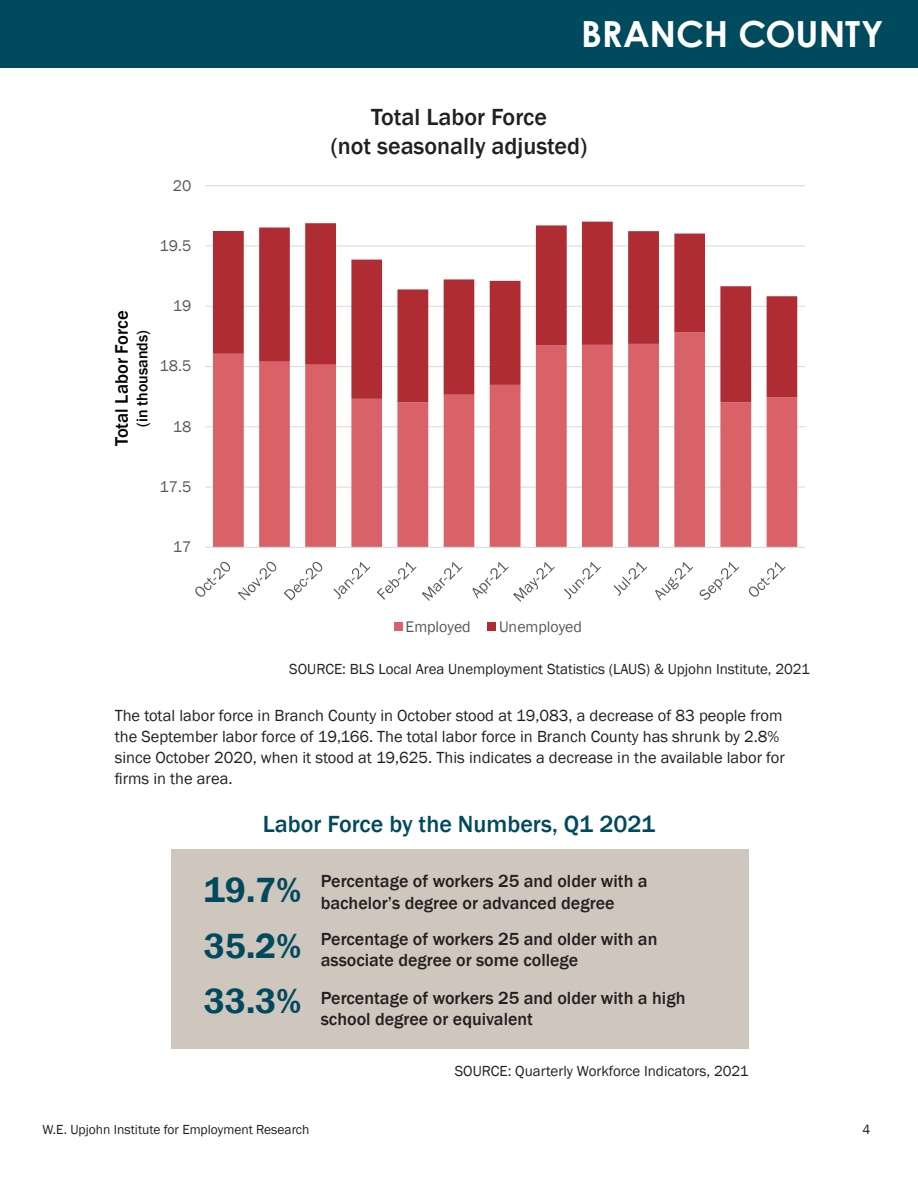
<style>
.page{position:relative;width:918px;height:1188px;background:#fff}
.page>*{position:absolute;margin:0;border:0;box-sizing:border-box;transform-origin:0 0}
.t1{font:600 36px "Franklin Gothic";color:#004a5e}
.t2{font:700 36px "Century Gothic";letter-spacing:-.005em;color:#fff}
.t3{font:500 24px "Franklin Gothic";color:#231f20}
.t4{font:500 24px "Franklin Gothic";color:#004a5e}
.t5{font:500 18.6px "Franklin Gothic";color:#000}
.tan_box_descriptions{font:500 18px/21.6px "Franklin Gothic";color:#231f20}
.Paragraph_Style_1{font:16.5px/21px "Franklin Gothic";color:#231f20}
.t6{font:15.9px "Franklin Gothic";color:#595959}
.t7{font:500 15.9px "Franklin Gothic";color:#000}
.t8{font:15px "Franklin Gothic";color:#231f20}
.t9{font:13.5px "Franklin Gothic";color:#231f20}
</style>
<div class="page">
<div style="left:0;top:0;width:918px;height:68px;background:#004a5e"></div>
<div style="left:171px;top:850px;width:578px;height:199px;background:#cfc6bd"></div>
<hr style="left:205px;top:487px;width:600px;height:1px;background:#d9d9d9">
<hr style="left:205px;top:426px;width:600px;height:1px;background:#d9d9d9">
<hr style="left:205px;top:366px;width:600px;height:1px;background:#d9d9d9">
<hr style="left:205px;top:306px;width:600px;height:1px;background:#d9d9d9">
<hr style="left:205px;top:245px;width:600px;height:1px;background:#d9d9d9">
<hr style="left:205px;top:185px;width:600px;height:1px;background:#d9d9d9">
<svg style="left:213px;top:402px;width:584px;height:145px;fill:#d86268"></svg>
<svg style="left:213px;top:222px;width:584px;height:180px"></svg>
<hr style="left:205px;top:547px;width:600px;height:1px;background:#d9d9d9">
<svg style="left:195px;top:562px;width:35px;height:35px"></svg>
<svg style="left:238px;top:562px;width:38px;height:38px"></svg>
<svg style="left:284px;top:562px;width:39px;height:39px"></svg>
<svg style="left:333px;top:562px;width:37px;height:37px"></svg>
<svg style="left:377px;top:562px;width:39px;height:38px"></svg>
<svg style="left:422px;top:562px;width:41px;height:39px"></svg>
<svg style="left:472px;top:562px;width:83px;height:40px"></svg>
<svg style="left:564px;top:562px;width:37px;height:37px"></svg>
<svg style="left:614px;top:562px;width:33px;height:34px"></svg>
<svg style="left:655px;top:562px;width:38px;height:39px"></svg>
<svg style="left:700px;top:562px;width:39px;height:38px"></svg>
<svg style="left:749px;top:562px;width:37px;height:35px"></svg>
<div style="left:394px;top:623px;width:8px;height:8px;background:#d86268"></div>
<div style="left:487px;top:623px;width:9px;height:8px;background:#af2c32"></div>
<p class="t2" style="left:581px;top:6px;width:304px">BRANCH COUNTY</p>
<p class="t6" style="left:173px;top:176px;width:20px">20</p>
<p class="t6" style="left:160px;top:236px;width:33px">19.5</p>
<p class="t5" style="left:110px;top:446px;width:137px;rotate:-90deg">Total Labor Force</p>
<p class="t7" style="left:132px;top:427px;width:98px;rotate:-90deg">(in thousands)</p>
<p class="t6" style="left:173px;top:296px;width:20px">19</p>
<p class="t6" style="left:160px;top:356px;width:33px">18.5</p>
<p class="t6" style="left:173px;top:417px;width:20px">18</p>
<p class="t6" style="left:160px;top:477px;width:33px">17.5</p>
<p class="t6" style="left:173px;top:537px;width:20px">17</p>
<p class="t3" style="left:371px;top:102px;width:177px">Total Labor Force</p>
<p class="t3" style="left:331px;top:131px;width:258px">(not seasonally adjusted)</p>
<p class="t6" style="left:406px;top:617px;width:67px">Employed</p>
<p class="t6" style="left:499px;top:617px;width:85px">Unemployed</p>
<p class="t8" style="left:289px;top:660px;width:522px">SOURCE: BLS Local Area Unemployment Statistics (LAUS) &amp; Upjohn Institute, 2021</p>
<p class="Paragraph_Style_1" style="left:115px;top:705px;width:669px">The total labor force in Branch County in October stood at 19,083, a decrease of 83 people from</p>
<p class="Paragraph_Style_1" style="left:115px;top:726px;width:672px">the September labor force of 19,166. The total labor force in Branch County has shrunk by 2.8% since October 2020, when it stood at 19,625. This indicates a decrease in the available labor for firms in the area.</p>
<p class="t4" style="left:263px;top:809px;width:394px">Labor Force by the Numbers, Q1 2021</p>
<p class="t1" style="left:204px;top:868px;width:99px">19.7%</p>
<p class="tan_box_descriptions" style="left:321px;top:871px;width:328px">Percentage of workers 25 and older with a bachelor’s degree or advanced degree</p>
<p class="t1" style="left:204px;top:924px;width:99px">35.2%</p>
<p class="tan_box_descriptions" style="left:321px;top:928px;width:338px">Percentage of workers 25 and older with an associate degree or some college</p>
<p class="t1" style="left:204px;top:978px;width:99px">33.3%</p>
<p class="tan_box_descriptions" style="left:321px;top:987px;width:366px">Percentage of workers 25 and older with a high school degree or equivalent</p>
<p class="t8" style="left:455px;top:1062px;width:295px">SOURCE: Quarterly Workforce Indicators, 2021</p>
<p class="t9" style="left:42px;top:1122px;width:269px">W.E. Upjohn Institute for Employment Research</p>
<p class="t9" style="left:862px;top:1122px;width:9px">4</p>
</div>
